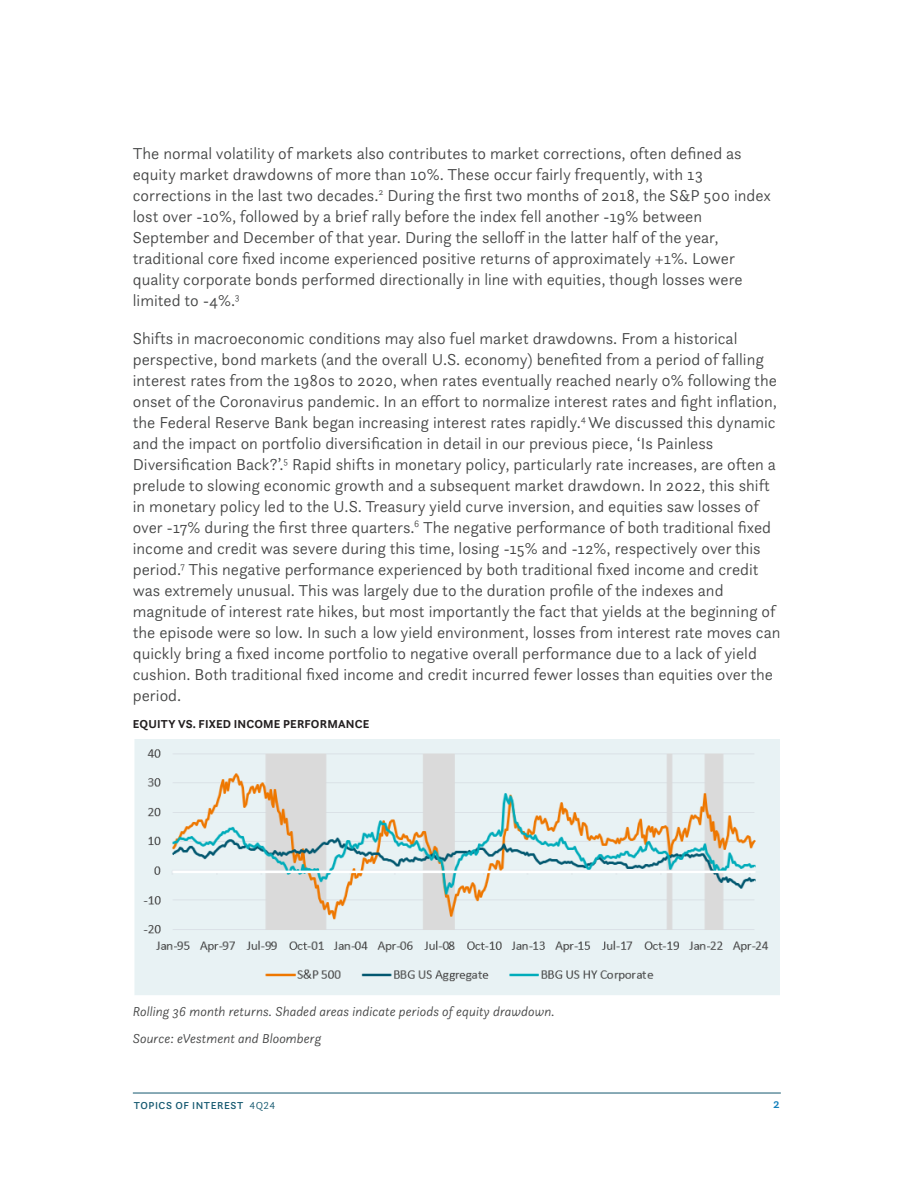
<style>
.page{position:relative;width:918px;height:1188px;background:#fff}
.page>*{position:absolute;margin:0;border:0;box-sizing:border-box;transform-origin:0 0}
.Normal_text{font:300 16.5px/21px "Questa Sans";color:#454646}
.Footnotes{font:italic 300 13.5px "Questa Sans";color:#454646}
.t1{font:500 13.5px "Questa Sans";color:#1280bc;scale:.95 1}
.Table_Subheads{font:700 12px "Questa Sans";letter-spacing:.015em;color:#231f20}
.t2{font:500 10.5px "Questa Sans";letter-spacing:.05em;color:#14586f}
.s1{font-weight:300}
</style>
<div class="page">
<hr style="left:133px;top:1093px;width:648px;height:1px;background:#14586f">
<img style="left:134px;top:739px;width:646px;height:256px">
<p class="Normal_text" style="left:133px;top:142px;width:640px">The normal volatility of markets also contributes to market corrections, often defined as equity market drawdowns of more than 10%. These occur fairly frequently, with 13 corrections in the last two decades.<sup>2</sup> During the first two months of 2018, the S&amp;P 500 index lost over -10%, followed by a brief rally before the index fell another -19% between September and December of that year. During the selloff in the latter half of the year, traditional core fixed income experienced positive returns of approximately +1%. Lower quality corporate bonds performed directionally in line with equities, though losses were limited to -4%.<sup>3</sup></p>
<p class="Normal_text" style="left:133px;top:328px;width:649px">Shifts in macroeconomic conditions may also fuel market drawdowns. From a historical perspective, bond markets (and the overall U.S. economy) benefited from a period of falling interest rates from the 1980s to 2020, when rates eventually reached nearly 0% following the onset of the Coronavirus pandemic. In an effort to normalize interest rates and fight inflation, the Federal Reserve Bank began increasing interest rates rapidly.<sup>4</sup> We discussed this dynamic and the impact on portfolio diversification in detail in our previous piece, ‘Is Painless Diversification Back?’.<sup>5</sup> Rapid shifts in monetary policy, particularly rate increases, are often a prelude to slowing economic growth and a subsequent market drawdown. In 2022, this shift in monetary policy led to the U.S. Treasury yield curve inversion, and equities saw losses of over -17% during the first three quarters.<sup>6</sup> The negative performance of both traditional fixed income and credit was severe during this time, losing -15% and -12%, respectively over this period.<sup>7</sup> This negative performance experienced by both traditional fixed income and credit was extremely unusual. This was largely due to the duration profile of the indexes and magnitude of interest rate hikes, but most importantly the fact that yields at the beginning of the episode were so low. In such a low yield environment, losses from interest rate moves can quickly bring a fixed income portfolio to negative overall performance due to a lack of yield cushion. Both traditional fixed income and credit incurred fewer losses than equities over the period.</p>
<p class="Table_Subheads" style="left:133px;top:716px;width:238px">EQUITY VS. FIXED INCOME PERFORMANCE</p>
<p class="Footnotes" style="left:133px;top:1003px;width:423px">Rolling 36 month returns. Shaded areas indicate periods of equity drawdown.</p>
<p class="Footnotes" style="left:133px;top:1030px;width:190px">Source: eVestment and Bloomberg</p>
<p class="t2" style="left:134px;top:1099px;width:143px">TOPICS OF INTEREST <span class="s1">4Q24</span></p>
<p class="t1" style="left:773px;top:1095px;width:8px">2</p>
</div>
